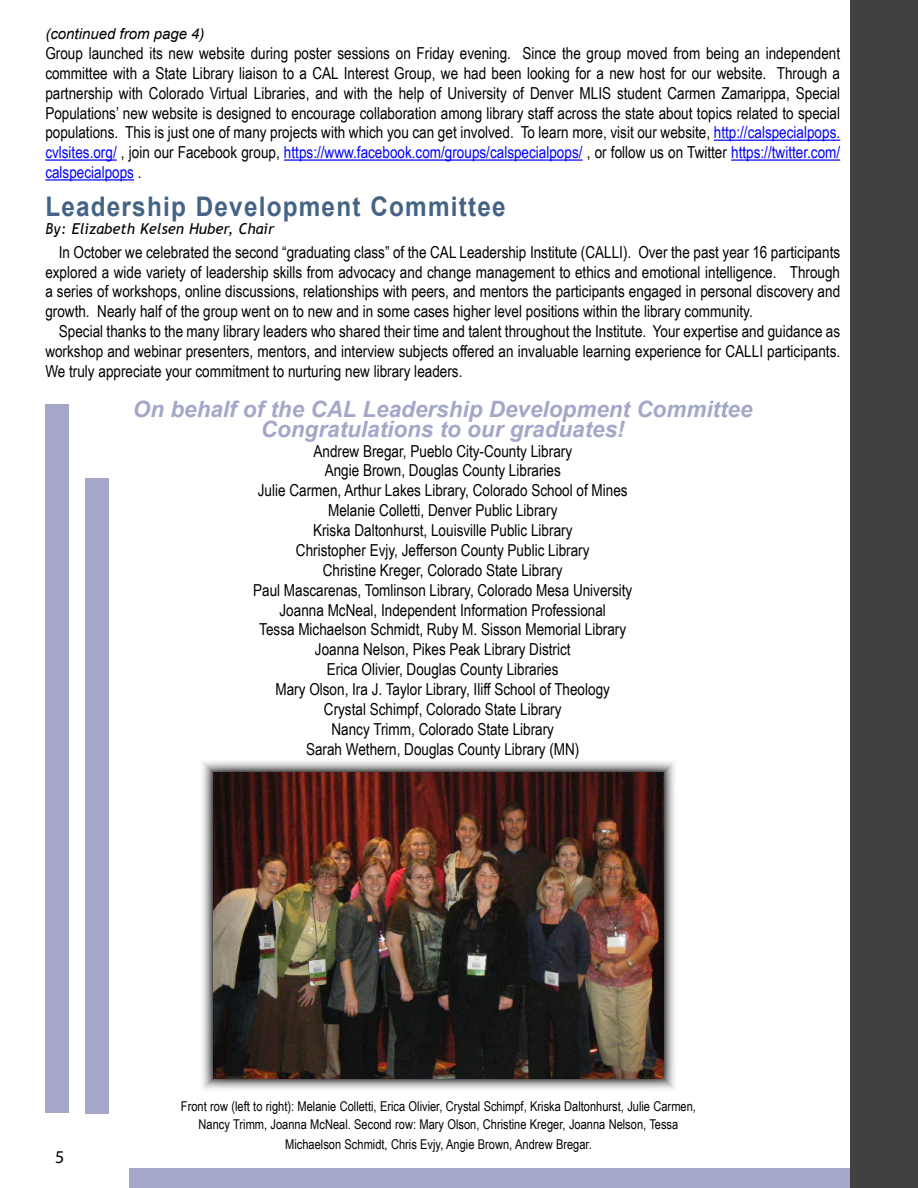
<style>
.page{position:relative;width:918px;height:1188px;background:#fff}
.page>*{position:absolute;margin:0;border:0;box-sizing:border-box;transform-origin:0 0}
.t1{font:700 27px "Arial";letter-spacing:.05em;color:#456485;scale:.9 1}
.t2{font:italic 700 22.5px/20px "Arial";color:#a4a7c8;text-align:center}
.t3{font:18px "Myriad Pro";color:#000}
.t4{font:16.5px/20px "Arial Narrow";color:#000;text-align:justify}
.t5{font:italic 15px "Trebuchet MS";color:#000;scale:.9 1}
.t6{font:italic 15px "Arial";color:#000}
.t7{font:13.5px/18px "Arial Narrow";color:#000;text-align:center}
.s1{color:#00f}
</style>
<div class="page">
<div style="left:186px;top:757px;width:504px;height:337px;background:#fff;opacity:.69"></div>
<div style="left:130px;top:1168px;width:788px;height:20px;background:#a4a7c8"></div>
<div style="left:850px;top:0;width:68px;height:1188px;background:#414042"></div>
<hr style="left:714px;top:140px;width:126px;height:1px;background:#00f">
<hr style="left:45px;top:159px;width:72px;height:2px;background:#00f">
<hr style="left:284px;top:159px;width:299px;height:2px;background:#00f">
<hr style="left:731px;top:159px;width:109px;height:2px;background:#00f">
<hr style="left:45px;top:179px;width:89px;height:2px;background:#00f">
<img style="left:213px;top:773px;width:451px;height:306px">
<div style="left:45px;top:404px;width:24px;height:709px;background:#a4a7c8"></div>
<div style="left:85px;top:478px;width:24px;height:635px;background:#a4a7c8"></div>
<p class="t6" style="left:45px;top:24px;width:161px">(continued from page 4)</p>
<p class="t4" style="left:45px;top:42px;width:796px">Group launched its new website during poster sessions on Friday evening. Since the group moved from being an independent committee with a State Library liaison to a CAL Interest Group, we had been looking for a new host for our website. Through a partnership with Colorado Virtual Libraries, and with the help of University of Denver MLIS student Carmen Zamarippa, Special Populations’ new website is designed to encourage collaboration among library staff across the state about topics related to special populations. This is just one of many projects with which you can get involved. To learn more, visit our website, <span class="s1">http://calspecialpops. cvlsites.org/</span> , join our Facebook group, <span class="s1">https://www.facebook.com/groups/calspecialpops/</span> , or follow us on Twitter <span class="s1">https://twitter.com/ calspecialpops</span> .</p>
<h1 class="t1" style="left:45px;top:189px;width:513px">Leadership Development Committee</h1>
<p class="t5" style="left:45px;top:220px;width:256px">By: Elizabeth Kelsen Huber, Chair</p>
<p class="t4" style="left:45px;top:241px;width:796px;text-indent:13px">In October we celebrated the second “graduating class” of the CAL Leadership Institute (CALLI). Over the past year 16 participants explored a wide variety of leadership skills from advocacy and change management to ethics and emotional intelligence. Through a series of workshops, online discussions, relationships with peers, and mentors the participants engaged in personal discovery and growth. Nearly half of the group went on to new and in some cases higher level positions within the library community.</p>
<p class="t4" style="left:45px;top:321px;width:796px;text-indent:13px">Special thanks to the many library leaders who shared their time and talent throughout the Institute. Your expertise and guidance as workshop and webinar presenters, mentors, and interview subjects offered an invaluable learning experience for CALLI participants.<br>We truly appreciate your commitment to nurturing new library leaders.</p>
<h2 class="t2" style="left:133px;top:400px;width:621px">On behalf of the CAL Leadership Development Committee<br>Congratulations to our graduates!</h2>
<p class="t4" style="left:253px;top:440px;width:381px;text-align:center">Andrew Bregar, Pueblo City-County Library<br>Angie Brown, Douglas County Libraries<br>Julie Carmen, Arthur Lakes Library, Colorado School of Mines Melanie Colletti, Denver Public Library<br>Kriska Daltonhurst, Louisville Public Library<br>Christopher Evjy, Jefferson County Public Library<br>Christine Kreger, Colorado State Library<br>Paul Mascarenas, Tomlinson Library, Colorado Mesa University Joanna McNeal, Independent Information Professional<br>Tessa Michaelson Schmidt, Ruby M. Sisson Memorial Library Joanna Nelson, Pikes Peak Library District<br>Erica Olivier, Douglas County Libraries<br>Mary Olson, Ira J. Taylor Library, Iliff School of Theology Crystal Schimpf, Colorado State Library<br>Nancy Trimm, Colorado State Library<br>Sarah Wethern, Douglas County Library (MN)</p>
<p class="t3" style="left:55px;top:1145px;width:11px">5</p>
<p class="t7" style="left:181px;top:1097px;width:516px">Front row (left to right): Melanie Colletti, Erica Olivier, Crystal Schimpf, Kriska Daltonhurst, Julie Carmen,<br>Nancy Trimm, Joanna McNeal. Second row: Mary Olson, Christine Kreger, Joanna Nelson, Tessa</p>
<p class="t7" style="left:285px;top:1135px;width:308px">Michaelson Schmidt, Chris Evjy, Angie Brown, Andrew Bregar.</p>
</div>
